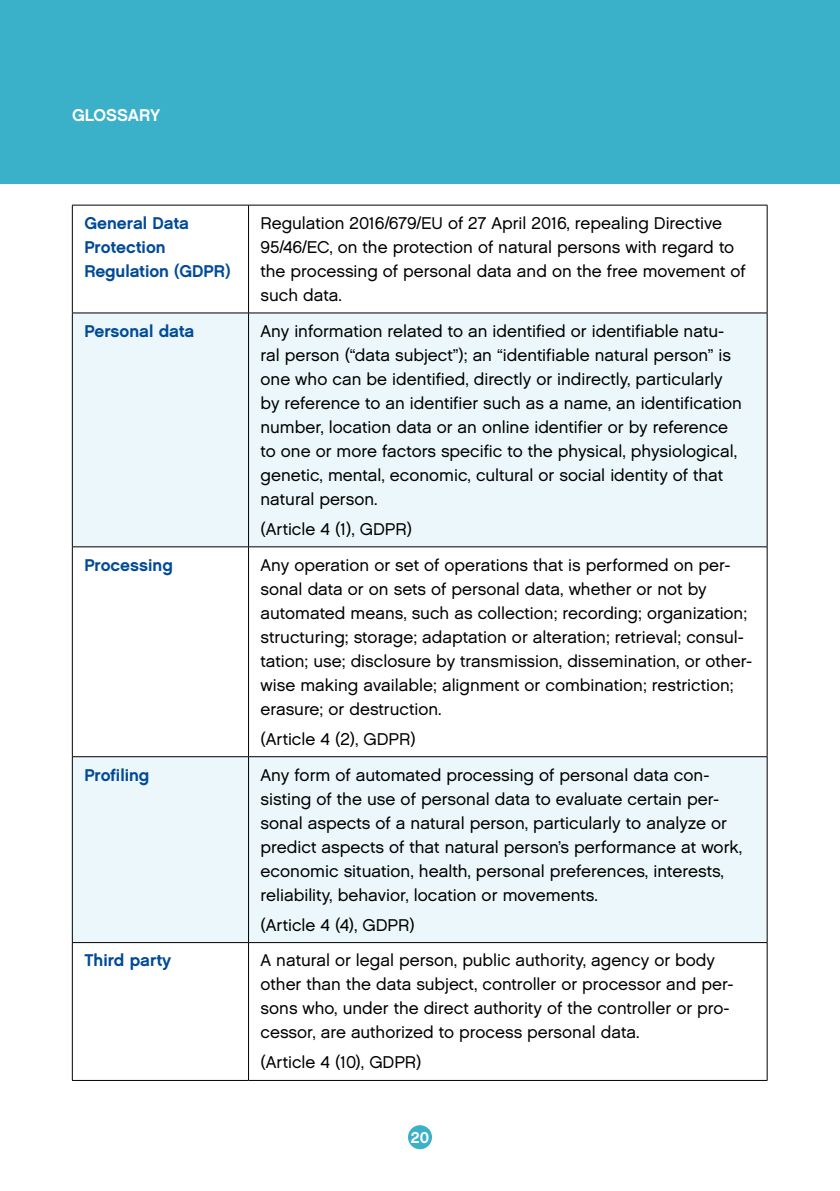
<style>
.page{position:relative;width:840px;height:1191px;background:#fff}
.page>*{position:absolute;margin:0;border:0;box-sizing:border-box;transform-origin:0 0}
.t1{font:17px/24px "Chalet London Nineteen Sixty";color:#000}
.t2{font:17px/24px "Chalet New York Nineteen Sixty";color:#004a97}
.t3{font:17px "Chalet New York Nineteen Sixty";letter-spacing:-.01em;color:#fff}
.t4{font:16px "Chalet New York Nineteen Sixty";color:#fff}
</style>
<div class="page">
<div style="left:0;top:0;width:839px;height:183px;background:#3bb0c9"></div>
<div style="left:408px;top:1125px;width:24px;height:24px;background:#3bb0c9;border-radius:50%"></div>
<svg style="left:73px;top:314px;width:693px;height:628px;fill:#ebf7fa"></svg>
<hr style="left:72px;top:205px;width:176px;height:1px;background:#000">
<hr style="left:72px;top:205px;width:1px;height:108px;background:#000">
<hr style="left:248px;top:205px;width:519px;height:1px;background:#000">
<hr style="left:248px;top:205px;width:1px;height:108px;background:#000">
<hr style="left:766px;top:205px;width:1px;height:108px;background:#000">
<hr style="left:72px;top:313px;width:176px;height:1px;background:#000">
<hr style="left:72px;top:313px;width:1px;height:233px;background:#000">
<hr style="left:248px;top:313px;width:519px;height:1px;background:#000">
<hr style="left:248px;top:313px;width:1px;height:233px;background:#000">
<hr style="left:766px;top:313px;width:1px;height:233px;background:#000">
<hr style="left:72px;top:546px;width:176px;height:1px;background:#000">
<hr style="left:72px;top:547px;width:1px;height:209px;background:#000">
<hr style="left:248px;top:546px;width:519px;height:1px;background:#000">
<hr style="left:248px;top:547px;width:1px;height:209px;background:#000">
<hr style="left:766px;top:547px;width:1px;height:209px;background:#000">
<hr style="left:72px;top:756px;width:176px;height:1px;background:#000">
<hr style="left:72px;top:757px;width:1px;height:185px;background:#000">
<hr style="left:248px;top:756px;width:519px;height:1px;background:#000">
<hr style="left:248px;top:757px;width:1px;height:185px;background:#000">
<hr style="left:766px;top:757px;width:1px;height:185px;background:#000">
<hr style="left:72px;top:942px;width:176px;height:1px;background:#000">
<hr style="left:72px;top:942px;width:1px;height:138px;background:#000">
<hr style="left:248px;top:942px;width:519px;height:1px;background:#000">
<hr style="left:248px;top:942px;width:1px;height:138px;background:#000">
<hr style="left:766px;top:942px;width:1px;height:138px;background:#000">
<hr style="left:72px;top:1080px;width:176px;height:1px;background:#000">
<hr style="left:248px;top:1080px;width:519px;height:1px;background:#000">
<p class="t3" style="left:72px;top:104px;width:90px">GLOSSARY</p>
<p class="t2" style="left:84px;top:211px;width:148px">General Data<br>Protection<br>Regulation (GDPR)</p>
<p class="t1" style="left:260px;top:211px;width:486px">Regulation 2016/679/EU of 27 April 2016, repealing Directive 95/46/EC, on the protection of natural persons with regard to the processing of personal data and on the free movement of such data.</p>
<p class="t2" style="left:84px;top:319px;width:112px">Personal data</p>
<p class="t1" style="left:260px;top:319px;width:482px">Any information related to an identified or identifiable natu&shy;ral person (“data subject”); an “identifiable natural person” is one who can be identified, directly or indirectly, particularly by reference to an identifier such as a name, an identification number, location data or an online identifier or by reference to one or more factors specific to the physical, physiological, genetic, mental, economic, cultural or social identity of that natural person.</p>
<p class="t1" style="left:260px;top:517px;width:153px">(Article 4 (1), GDPR)</p>
<p class="t2" style="left:84px;top:553px;width:90px">Processing</p>
<p class="t1" style="left:260px;top:552px;width:493px">Any operation or set of operations that is performed on per&shy;sonal data or on sets of personal data, whether or not by automated means, such as collection; recording; organization; structuring; storage; adaptation or alteration; retrieval; consul&shy;tation; use; disclosure by transmission, dissemination, or other&shy;wise making available; alignment or combination; restriction; erasure; or destruction.</p>
<p class="t1" style="left:260px;top:727px;width:157px">(Article 4 (2), GDPR)</p>
<p class="t2" style="left:84px;top:762px;width:66px">Profiling</p>
<p class="t1" style="left:260px;top:762px;width:483px">Any form of automated processing of personal data con&shy;sisting of the use of personal data to evaluate certain per-- sonal aspects of a natural person, particularly to analyze or predict aspects of that natural person’s performance at work, economic situation, health, personal preferences, interests, reliability, behavior, location or movements.</p>
<p class="t1" style="left:260px;top:912px;width:156px">(Article 4 (4), GDPR)</p>
<p class="t2" style="left:84px;top:948px;width:88px">Third party</p>
<p class="t1" style="left:260px;top:948px;width:474px">A natural or legal person, public authority, agency or body other than the data subject, controller or processor and per&shy;sons who, under the direct authority of the controller or pro&shy;cessor, are authorized to process personal data.</p>
<p class="t1" style="left:260px;top:1050px;width:162px">(Article 4 (10), GDPR)</p>
<p class="t4" style="left:410px;top:1127px;width:20px">20</p>
</div>
